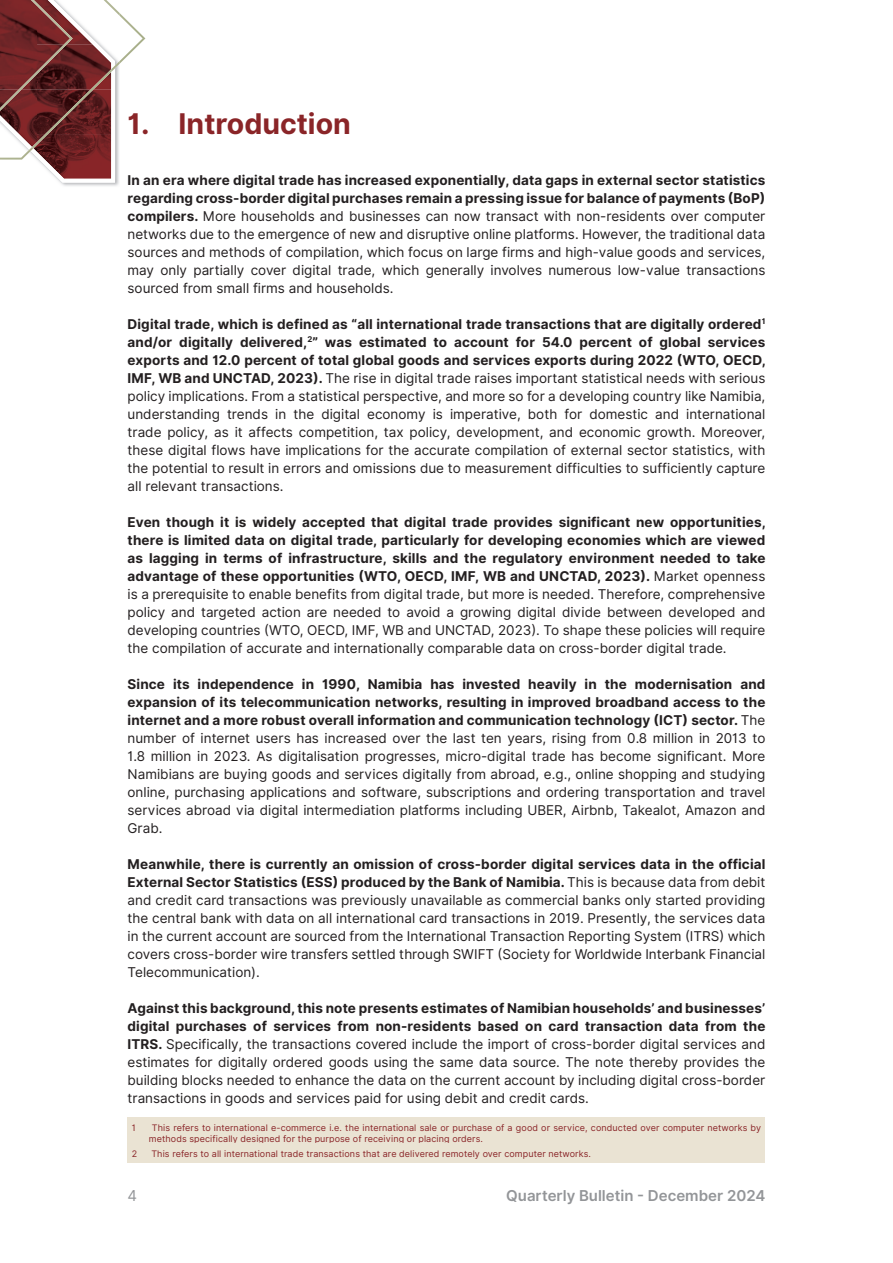
<style>
.page{position:relative;width:893px;height:1263px;background:#fff}
.page>*{position:absolute;margin:0;border:0;box-sizing:border-box;transform-origin:0 0}
.t1{font:700 28.5px "Inter";color:#8a2528}
.t2{font:600 15px "Inter";color:#939598}
.t3{font:15px "Inter";color:#939598}
.t4{font:13.5px/18px "Inter";color:#231f20;text-align:justify}
.t5{font:9px/10.8px "Inter";letter-spacing:.01em;color:#8a2528}
.s1{font-weight:700}
</style>
<div class="page">
<div style="left:128px;top:1118px;width:637px;height:30px;background:#eae3d3"></div>
<div style="left:128px;top:1144px;width:637px;height:19px;background:#eae3d3"></div>
<img style="left:61px;top:58px;width:58px;height:128px">
<svg style="left:0;top:0;width:115px;height:183px"></svg>
<img style="left:120px;top:13px;width:25px;height:50px">
<img style="left:104px;top:0;width:16px;height:16px">
<img style="left:31px;top:0;width:40px;height:37px">
<img style="left:34px;top:37px;width:39px;height:24px">
<img style="left:0;top:61px;width:120px;height:99px">
<img style="left:29px;top:66px;width:86px;height:85px">
<h1 class="t1" style="left:128px;top:103px;width:225px">1. Introduction</h1>
<p class="t4" style="left:128px;top:171px;width:639px"><span class="s1">In an era where digital trade has increased exponentially, data gaps in external sector statistics regarding cross-border digital purchases remain a pressing issue for balance of payments (BoP) compilers.</span> More households and businesses can now transact with non-residents over computer networks due to the emergence of new and disruptive online platforms. However, the traditional data sources and methods of compilation, which focus on large firms and high-value goods and services, may only partially cover digital trade, which generally involves numerous low-value transactions sourced from small firms and households.</p>
<p class="t4" style="left:128px;top:315px;width:640px"><span class="s1">Digital trade, which is defined as “all international trade transactions that are digitally ordered</span><sup>1 </sup><span class="s1">and/or digitally delivered,</span><sup>2</sup><span class="s1">” was estimated to account for 54.0 percent of global services exports and 12.0 percent of total global goods and services exports during 2022 (WTO, OECD, IMF, WB and UNCTAD, 2023).</span> The rise in digital trade raises important statistical needs with serious policy implications. From a statistical perspective, and more so for a developing country like Namibia, understanding trends in the digital economy is imperative, both for domestic and international trade policy, as it affects competition, tax policy, development, and economic growth. Moreover, these digital flows have implications for the accurate compilation of external sector statistics, with the potential to result in errors and omissions due to measurement difficulties to sufficiently capture all relevant transactions.</p>
<p class="t4" style="left:128px;top:513px;width:640px"><span class="s1">Even though it is widely accepted that digital trade provides significant new opportunities, there is limited data on digital trade, particularly for developing economies which are viewed as lagging in terms of infrastructure, skills and the regulatory environment needed to take advantage of these opportunities (WTO, OECD, IMF, WB and UNCTAD, 2023).</span> Market openness is a prerequisite to enable benefits from digital trade, but more is needed. Therefore, comprehensive policy and targeted action are needed to avoid a growing digital divide between developed and developing countries (WTO, OECD, IMF, WB and UNCTAD, 2023). To shape these policies will require the compilation of accurate and internationally comparable data on cross-border digital trade.</p>
<p class="t4" style="left:128px;top:675px;width:639px"><span class="s1">Since its independence in 1990, Namibia has invested heavily in the modernisation and expansion of its telecommunication networks, resulting in improved broadband access to the internet and a more robust overall information and communication technology (ICT) sector.</span> The number of internet users has increased over the last ten years, rising from 0.8 million in 2013 to 1.8 million in 2023. As digitalisation progresses, micro-digital trade has become significant. More Namibians are buying goods and services digitally from abroad, e.g., online shopping and studying online, purchasing applications and software, subscriptions and ordering transportation and travel services abroad via digital intermediation platforms including UBER, Airbnb, Takealot, Amazon and Grab.</p>
<p class="t4" style="left:128px;top:855px;width:639px"><span class="s1">Meanwhile, there is currently an omission of cross-border digital services data in the official External Sector Statistics (ESS) produced by the Bank of Namibia.</span> This is because data from debit and credit card transactions was previously unavailable as commercial banks only started providing the central bank with data on all international card transactions in 2019. Presently, the services data in the current account are sourced from the International Transaction Reporting System (ITRS) which covers cross-border wire transfers settled through SWIFT (Society for Worldwide Interbank Financial Telecommunication).</p>
<p class="t4" style="left:128px;top:999px;width:639px"><span class="s1">Against this background, this note presents estimates of Namibian households’ and businesses’ digital purchases of services from non-residents based on card transaction data from the ITRS.</span> Specifically, the transactions covered include the import of cross-border digital services and estimates for digitally ordered goods using the same data source. The note thereby provides the building blocks needed to enhance the data on the current account by including digital cross-border transactions in goods and services paid for using debit and credit cards.</p>
<p class="t5" style="left:132px;top:1122px;width:5px">1</p>
<p class="t5" style="left:149px;top:1122px;width:614px;text-indent:3px">This refers to international e-commerce i.e. the international sale or purchase of a good or service, conducted over computer networks by methods specifically designed for the purpose of receiving or placing orders.</p>
<p class="t5" style="left:132px;top:1148px;width:7px">2</p>
<p class="t5" style="left:151px;top:1148px;width:441px">This refers to all international trade transactions that are delivered remotely over computer networks.</p>
<p class="t3" style="left:128px;top:1185px;width:11px">4</p>
<p class="t2" style="left:506px;top:1185px;width:261px">Quarterly Bulletin - December 2024</p>
</div>
